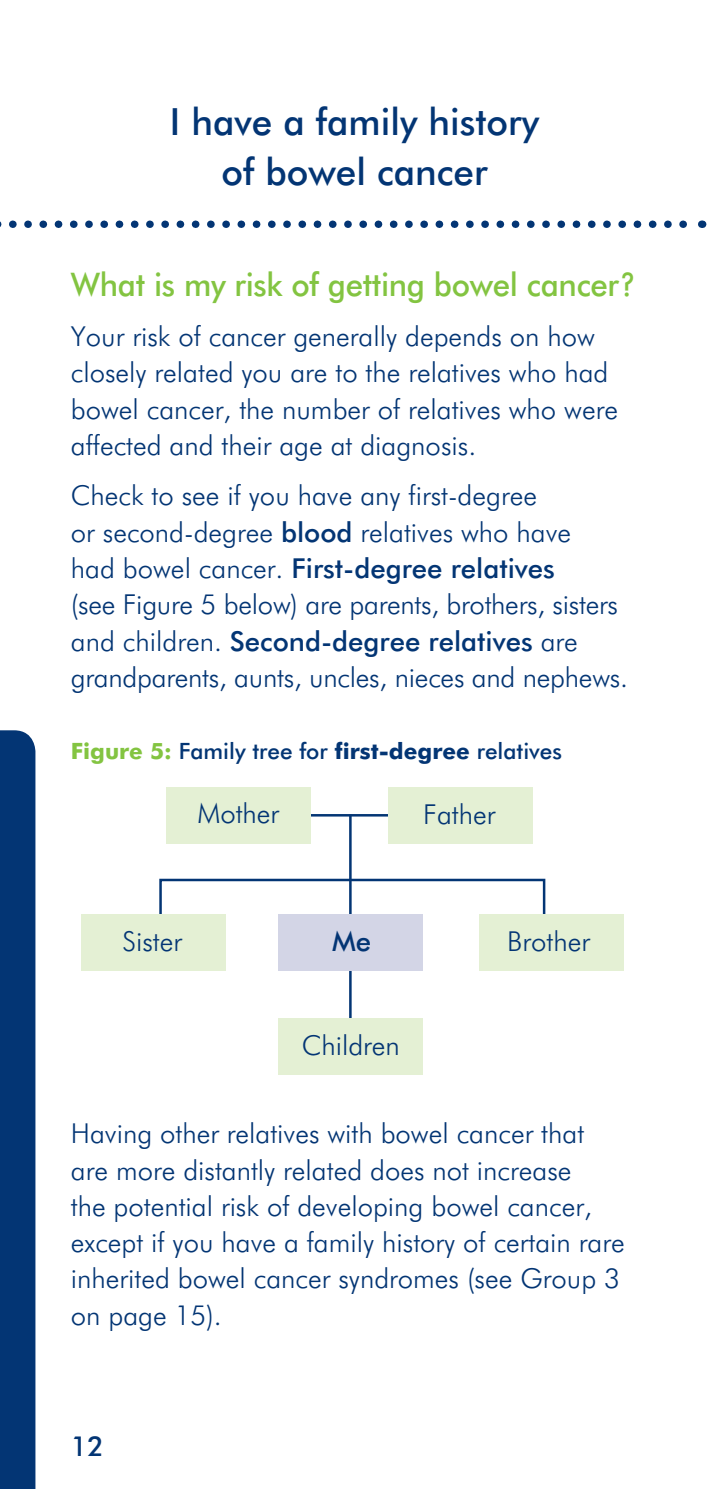
<style>
.page{position:relative;width:709px;height:1489px;background:#fff}
.page>*{position:absolute;margin:0;border:0;box-sizing:border-box;transform-origin:0 0}
.t1{font:500 37.5px/50px "Futura GG";color:#033574;text-align:center}
.t2{font:500 32.5px "Futura GG";letter-spacing:-.01em;color:#83c441;scale:.96 1}
.t3{font:300 27.5px/36.2px "Futura GG";color:#033574}
.t4{font:500 27.5px "Futura GG";color:#033574}
.t5{font:500 22.5px "Futura GG";color:#033574}
.s1{font-weight:500}
.s2{font-weight:700;color:#83c441}
.s3{font-weight:700}
</style>
<div class="page">
<hr style="left:349px;top:814px;width:2px;height:211px;background:#033574">
<hr style="left:304px;top:814px;width:102px;height:2px;background:#033574">
<div style="left:159px;top:878px;width:386px;height:39px;border:2px solid #033574"></div>
<div style="left:278px;top:913px;width:145px;height:57px;background:#d3d5e6"></div>
<div style="left:278px;top:1017px;width:145px;height:57px;background:#e4f0d4"></div>
<div style="left:479px;top:913px;width:145px;height:57px;background:#e4f0d4"></div>
<div style="left:81px;top:913px;width:145px;height:57px;background:#e4f0d4"></div>
<div style="left:388px;top:787px;width:144px;height:56px;background:#e4f0d4"></div>
<div style="left:166px;top:787px;width:145px;height:56px;background:#e4f0d4"></div>
<svg style="left:0;top:220px;width:687px;height:8px"></svg>
<div style="left:0;top:730px;width:35px;height:758px;background:#033574"></div>
<p class="t1" style="left:170px;top:96px;width:370px">I have a family history of bowel cancer</p>
<p class="t2" style="left:71px;top:264px;width:590px">What is my risk of getting bowel cancer?</p>
<p class="t3" style="left:71px;top:318px;width:548px">Your risk of cancer generally depends on how closely related you are to the relatives who had bowel cancer, the number of relatives who were affected and their age at diagnosis.</p>
<p class="t3" style="left:71px;top:477px;width:558px">Check to see if you have any first-degree<br>or second-degree <span class="s1">blood</span> relatives who have<br>had bowel cancer. <span class="s1">First-degree relatives<br></span>(see Figure 5 below) are parents, brothers, sisters and children. <span class="s1">Second-degree relatives</span> are grandparents, aunts, uncles, nieces and nephews.</p>
<p class="t5" style="left:71px;top:737px;width:492px"><span class="s2">Figure 5:</span> Family tree for <span class="s3">first-degree</span> relatives</p>
<p class="t3" style="left:197px;top:795px;width:83px">Mother</p>
<p class="t3" style="left:423px;top:796px;width:74px">Father</p>
<p class="t3" style="left:122px;top:922px;width:61px">Sister</p>
<p class="t4" style="left:332px;top:924px;width:41px">Me</p>
<p class="t3" style="left:507px;top:922px;width:84px">Brother</p>
<p class="t3" style="left:302px;top:1026px;width:100px">Children</p>
<p class="t3" style="left:71px;top:1115px;width:555px">Having other relatives with bowel cancer that are more distantly related does not increase<br>the potential risk of developing bowel cancer, except if you have a family history of certain rare inherited bowel cancer syndromes (see Group 3 on page 15).</p>
<p class="t4" style="left:71px;top:1429px;width:35px">12</p>
</div>
